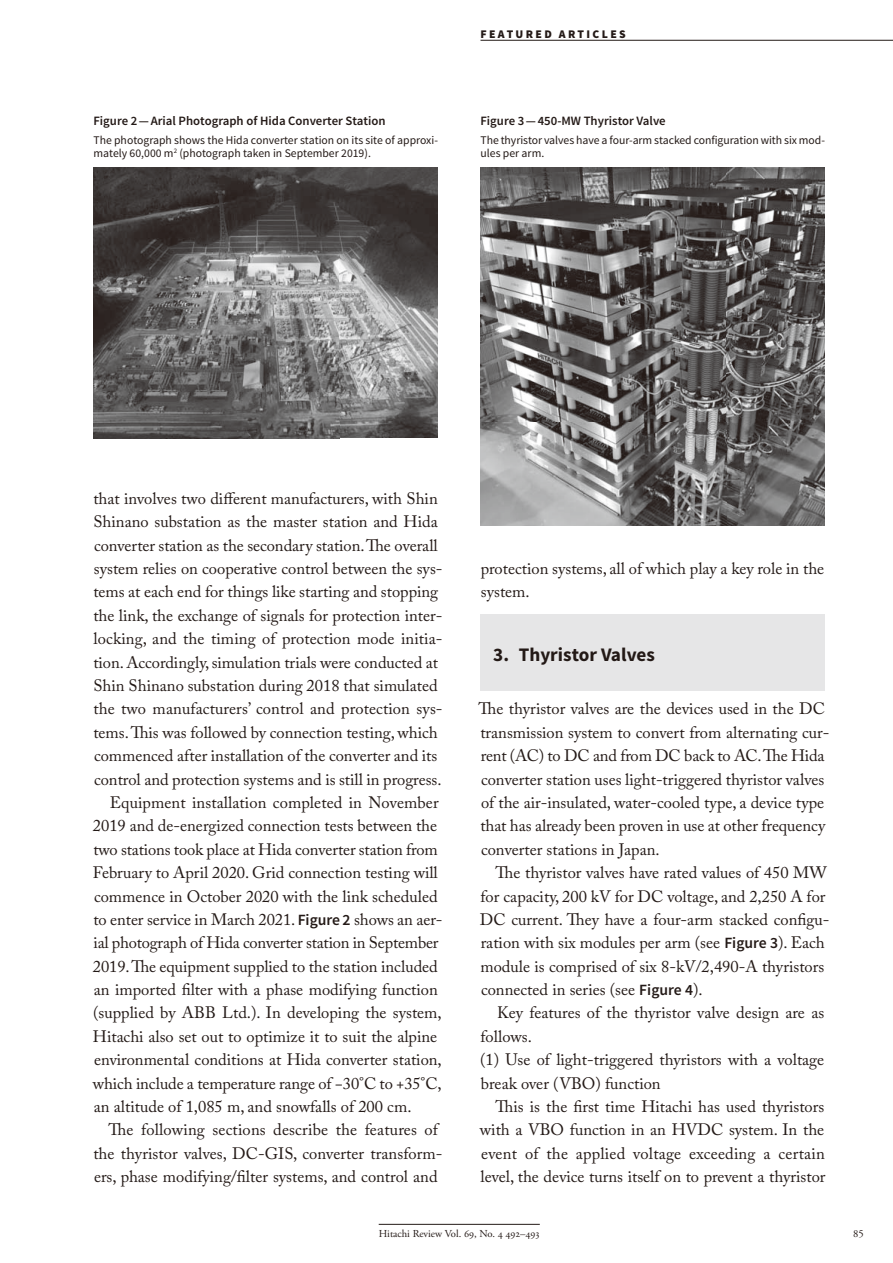
<style>
.page{position:relative;width:893px;height:1263px;background:#fff}
.page>*{position:absolute;margin:0;border:0;box-sizing:border-box;transform-origin:0 0}
.t1{font:700 19.2px "Source Sans Pro";color:#231916}
.t2{font:16.5px/23.4px "Adobe Caslon Pro";color:#231916}
.t3{font:600 12.75px "Source Sans Pro";color:#231916}
.t4{font:11.7px/13.8px "Source Sans Pro";color:#231916}
.t5{font:900 11.7px "Source Sans Pro";letter-spacing:.2em;color:#231916}
.t6{font:10.65px "Adobe Garamond Pro";color:#231916}
.s1{font-family:"Source Sans Pro";font-weight:600;font-size:15.6px}
.s2{color:#fff}
</style>
<div class="page">
<hr style="left:379px;top:1224px;width:161px;height:1px;background:#231916">
<hr style="left:480px;top:40px;width:412px;height:1px;background:#231916">
<div style="left:480px;top:614px;width:345px;height:77px;background:#e6e6e7"></div>
<img style="left:93px;top:168px;width:345px;height:270px">
<img style="left:480px;top:168px;width:345px;height:357px">
<p class="t3" style="left:94px;top:116px;width:294px">Figure 2 — Arial Photograph of Hida Converter Station</p>
<p class="t4" style="left:94px;top:134px;width:346px">The photograph shows the Hida converter station on its site of approxi&shy;mately 60,000 m<sup>2</sup> (photograph taken in September 2019).</p>
<p class="t5" style="left:480px;top:27px;width:147px">FEATURED ARTICLES</p>
<p class="t3" style="left:480px;top:116px;width:187px">Figure 3 — 450-MW Thyristor Valve</p>
<p class="t4" style="left:480px;top:134px;width:346px">The thyristor valves have a four-arm stacked configuration with six mod&shy;ules per arm.</p>
<p class="t2" style="left:93px;top:489px;width:346px">that involves two different manufacturers, with Shin</p>
<p class="t2" style="left:93px;top:512px;width:346px">Shinano substation as the master station and Hida</p>
<p class="t2" style="left:94px;top:535px;width:345px">converter station as the secondary station. The overall</p>
<p class="t2" style="left:94px;top:559px;width:350px">system relies on cooperative control between the sys-</p>
<p class="t2" style="left:93px;top:582px;width:346px">tems at each end for things like starting and stopping</p>
<p class="t2" style="left:93px;top:605px;width:351px">the link, the exchange of signals for protection inter-</p>
<p class="t2" style="left:94px;top:629px;width:350px">locking, and the timing of protection mode initia-</p>
<p class="t2" style="left:93px;top:652px;width:346px">tion. Accordingly, simulation trials were conducted at</p>
<p class="t2" style="left:93px;top:676px;width:346px">Shin Shinano substation during 2018 that simulated</p>
<p class="t2" style="left:93px;top:699px;width:351px">the two manufacturers’ control and protection sys-</p>
<p class="t2" style="left:93px;top:722px;width:346px">tems. This was followed by connection testing, which</p>
<p class="t2" style="left:94px;top:746px;width:345px">commenced after installation of the converter and its</p>
<p class="t2" style="left:94px;top:769px;width:349px">control and protection systems and is still in progress.</p>
<p class="t2" style="left:110px;top:793px;width:330px">Equipment installation completed in November</p>
<p class="t2" style="left:93px;top:816px;width:346px">2019 and de-energized connection tests between the</p>
<p class="t2" style="left:93px;top:839px;width:346px">two stations took place at Hida converter station from</p>
<p class="t2" style="left:93px;top:863px;width:346px">February to April 2020. Grid connection testing will</p>
<p class="t2" style="left:94px;top:886px;width:345px">commence in October 2020 with the link scheduled</p>
<p class="t2" style="left:93px;top:909px;width:351px">to enter service in March 2021. <span class="s1">Figure 2</span> shows an aer-</p>
<p class="t2" style="left:93px;top:933px;width:346px">ial photograph of Hida converter station in September</p>
<p class="t2" style="left:93px;top:956px;width:346px">2019. The equipment supplied to the station included</p>
<p class="t2" style="left:94px;top:980px;width:345px">an imported filter with a phase modifying function</p>
<p class="t2" style="left:93px;top:1003px;width:350px">(supplied by ABB Ltd.). In developing the system,</p>
<p class="t2" style="left:93px;top:1026px;width:346px">Hitachi also set out to optimize it to suit the alpine</p>
<p class="t2" style="left:94px;top:1050px;width:349px">environmental conditions at Hida converter station,</p>
<p class="t2" style="left:93px;top:1073px;width:350px">which include a temperature range of −30°C to +35°C,</p>
<p class="t2" style="left:94px;top:1097px;width:319px">an altitude of 1,085 m, and snowfalls of 200 cm.</p>
<p class="t2" style="left:109px;top:1120px;width:331px">The following sections describe the features of</p>
<p class="t2" style="left:93px;top:1143px;width:351px">the thyristor valves, DC-GIS, converter transform-</p>
<p class="t2" style="left:94px;top:1167px;width:345px">ers, phase modifying/filter systems, and control and</p>
<p class="t2" style="left:481px;top:559px;width:345px">protection systems, all of which play a key role in the system.</p>
<p class="t1" style="left:493px;top:647px;width:163px">3. Thyristor Valves</p>
<p class="t2" style="left:479px;top:699px;width:352px">The thyristor valves are the devices used in the DC transmission system to convert from alternating cur&shy;rent (AC) to DC and from DC back to AC. The Hida converter station uses light-triggered thyristor valves of the air-insulated, water-cooled type, a device type that has already been proven in use at other frequency converter stations in Japan.</p>
<p class="t2" style="left:480px;top:863px;width:351px;text-indent:16px">The thyristor valves have rated values of 450 MW for capacity, 200 kV for DC voltage, and 2,250 A for DC current. They have a four-arm stacked configu&shy;ration with six modules per arm (see <span class="s1">Figure 3</span>). Each module is comprised of six 8-kV/2,490-A thyristors connected in series (see <span class="s1">Figure 4</span>).</p>
<p class="t2" style="left:480px;top:1003px;width:346px;text-indent:17px">Key features of the thyristor valve design are as follows.<br>(1) Use of light-triggered thyristors with a voltage break over (VBO) function</p>
<p class="t2" style="left:480px;top:1097px;width:347px;text-align:justify;text-indent:16px">This is the first time Hitachi has used thyristors with a VBO function in an HVDC system. In the event of the applied voltage exceeding a certain level, the device turns itself on to prevent a thyristor</p>
<p class="t6" style="left:379px;top:1228px;width:162px">Hitachi Review Vol. 69, No. 4 492–493</p>
<p class="t6" style="left:853px;top:1228px;width:15px">85<span class="s2">.</span></p>
</div>
